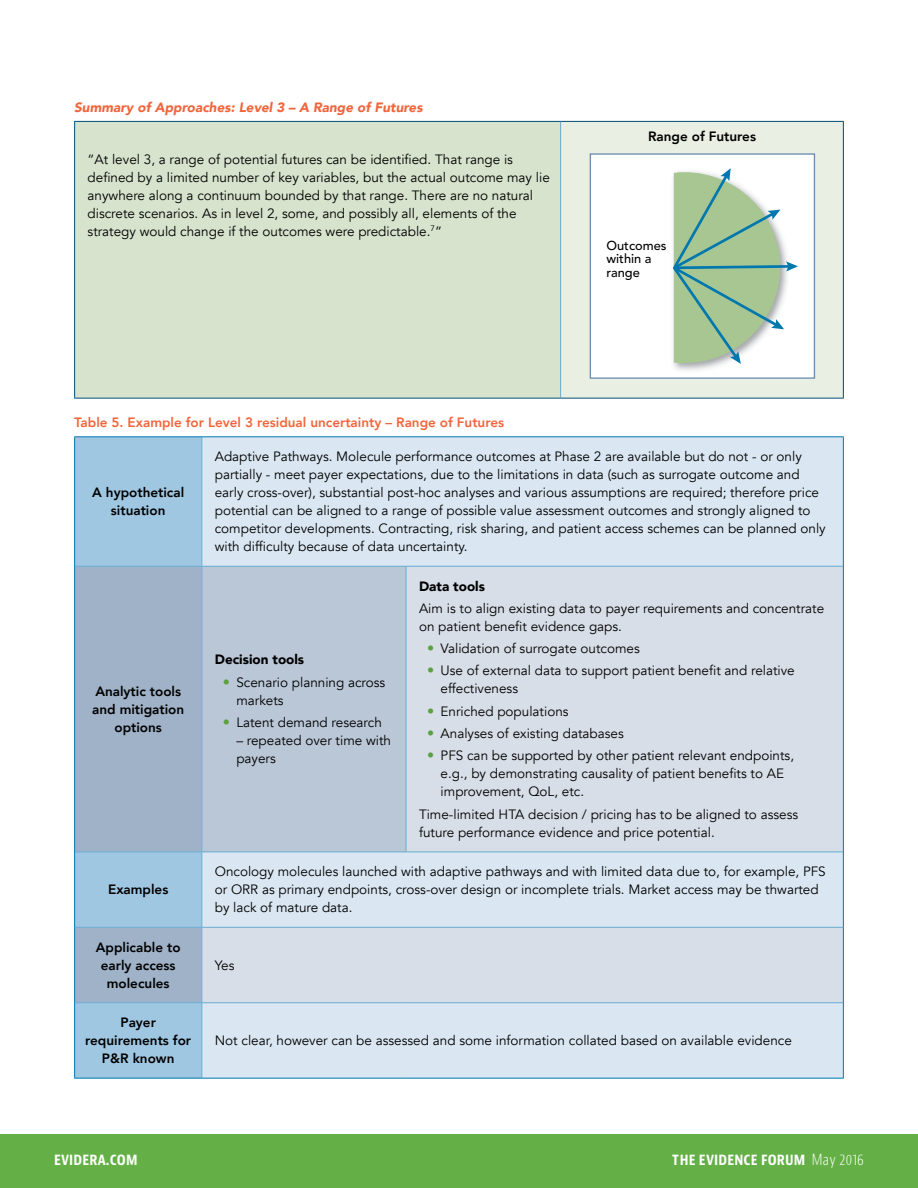
<style>
.page{position:relative;width:918px;height:1188px;background:#fff}
.page>*{position:absolute;margin:0;border:0;box-sizing:border-box;transform-origin:0 0}
.t1{font:700 condensed 15px "Bernino Sans";letter-spacing:.01em;color:#fff}
.t2{font:13.5px/18px "Avenir";color:#000}
.t3{font:800 13.5px/18px "Avenir";color:#000;text-align:center}
.t4{font:800 13.5px "Avenir";color:#f2653c}
.t5{font:italic 900 13.5px "Avenir";color:#f2653c}
.t6{font:900 13.5px "Avenir";color:#000}
.t7{font:500 12.9px/13.5px "Avenir";color:#000}
.s1{font-size:14.25px;color:#5aa13f}
.s2{font-weight:300}
</style>
<div class="page">
<div style="left:0;top:1134px;width:918px;height:54px;background:#64b046"></div>
<div style="left:75px;top:121px;width:486px;height:277px;background:#d7e3cd"></div>
<div style="left:561px;top:121px;width:282px;height:277px;background:#e9efe3"></div>
<hr style="left:560px;top:122px;width:1px;height:276px;background:#67abd1">
<hr style="left:74px;top:121px;width:487px;height:1px;background:#004d77">
<hr style="left:74px;top:122px;width:1px;height:276px;background:#004d77">
<hr style="left:561px;top:121px;width:283px;height:1px;background:#004d77">
<hr style="left:843px;top:122px;width:1px;height:276px;background:#004d77">
<hr style="left:74px;top:398px;width:487px;height:1px;background:#004d77">
<hr style="left:561px;top:398px;width:283px;height:1px;background:#004d77">
<div style="left:75px;top:437px;width:126px;height:641px;background:#a0c7e1"></div>
<div style="left:202px;top:437px;width:641px;height:641px;background:#dae7f2"></div>
<svg style="left:75px;top:567px;width:126px;height:435px;background:#9eb5cc"></svg>
<svg style="left:202px;top:567px;width:641px;height:435px;background:#d1dae5"></svg>
<hr style="left:201px;top:437px;width:1px;height:129px;background:#67abd1">
<hr style="left:75px;top:566px;width:127px;height:1px;background:#67abd1">
<hr style="left:202px;top:566px;width:204px;height:1px;background:#67abd1">
<hr style="left:201px;top:567px;width:1px;height:285px;background:#67abd1">
<hr style="left:406px;top:566px;width:437px;height:1px;background:#67abd1">
<hr style="left:406px;top:567px;width:1px;height:285px;background:#67abd1">
<hr style="left:75px;top:852px;width:127px;height:1px;background:#67abd1">
<hr style="left:202px;top:852px;width:204px;height:1px;background:#67abd1">
<hr style="left:201px;top:852px;width:1px;height:75px;background:#67abd1">
<hr style="left:406px;top:852px;width:437px;height:1px;background:#67abd1">
<hr style="left:75px;top:927px;width:127px;height:1px;background:#67abd1">
<hr style="left:202px;top:927px;width:204px;height:1px;background:#67abd1">
<hr style="left:201px;top:928px;width:1px;height:74px;background:#67abd1">
<hr style="left:406px;top:927px;width:437px;height:1px;background:#67abd1">
<hr style="left:75px;top:1002px;width:127px;height:1px;background:#67abd1">
<hr style="left:202px;top:1002px;width:204px;height:1px;background:#67abd1">
<hr style="left:201px;top:1003px;width:1px;height:75px;background:#67abd1">
<hr style="left:406px;top:1002px;width:437px;height:1px;background:#67abd1">
<hr style="left:74px;top:436px;width:128px;height:1px;background:#0078ae">
<hr style="left:74px;top:437px;width:1px;height:129px;background:#0078ae">
<hr style="left:202px;top:436px;width:204px;height:1px;background:#0078ae">
<hr style="left:406px;top:436px;width:438px;height:1px;background:#0078ae">
<hr style="left:843px;top:437px;width:1px;height:129px;background:#0078ae">
<hr style="left:74px;top:566px;width:1px;height:286px;background:#0078ae">
<hr style="left:843px;top:566px;width:1px;height:286px;background:#0078ae">
<hr style="left:74px;top:852px;width:1px;height:75px;background:#0078ae">
<hr style="left:843px;top:852px;width:1px;height:75px;background:#0078ae">
<hr style="left:74px;top:927px;width:1px;height:76px;background:#0078ae">
<hr style="left:843px;top:927px;width:1px;height:76px;background:#0078ae">
<hr style="left:74px;top:1003px;width:1px;height:75px;background:#0078ae">
<hr style="left:843px;top:1003px;width:1px;height:75px;background:#0078ae">
<hr style="left:74px;top:1078px;width:128px;height:1px;background:#0078ae">
<hr style="left:202px;top:1078px;width:204px;height:1px;background:#0078ae">
<hr style="left:406px;top:1078px;width:438px;height:1px;background:#0078ae">
<div style="left:590px;top:154px;width:224px;height:224px;background:#fff"></div>
<div style="left:590px;top:153px;width:225px;height:226px;border:1px solid #6d8ead"></div>
<svg style="left:671px;top:168px;width:127px;height:196px"></svg>
<p class="t5" style="left:74px;top:96px;width:350px">Summary of Approaches: Level 3 – A Range of Futures</p>
<p class="t2" style="left:88px;top:150px;width:464px">“At level 3, a range of potential futures can be identified. That range is defined by a limited number of key variables, but the actual outcome may lie anywhere along a continuum bounded by that range. There are no natural discrete scenarios. As in level 2, some, and possibly all, elements of the strategy would change if the outcomes were predictable.<sup>7</sup>”</p>
<p class="t4" style="left:74px;top:412px;width:431px">Table 5. Example for Level 3 residual uncertainty – Range of Futures</p>
<p class="t3" style="left:648px;top:128px;width:109px">Range of Futures</p>
<p class="t7" style="left:606px;top:238px;width:62px">Outcomes within a range</p>
<p class="t3" style="left:92px;top:483px;width:94px">A hypothetical situation</p>
<p class="t3" style="left:92px;top:682px;width:94px">Analytic tools and mitigation options</p>
<p class="t3" style="left:108px;top:880px;width:62px">Examples</p>
<p class="t3" style="left:96px;top:938px;width:86px">Applicable to early access molecules</p>
<p class="t3" style="left:85px;top:1013px;width:108px">Payer requirements for<br>P&amp;R known</p>
<p class="t2" style="left:215px;top:448px;width:613px">Adaptive Pathways. Molecule performance outcomes at Phase 2 are available but do not - or only partially - meet payer expectations, due to the limitations in data (such as surrogate outcome and early cross-over), substantial post-hoc analyses and various assumptions are required; therefore price potential can be aligned to a range of possible value assessment outcomes and strongly aligned to competitor developments. Contracting, risk sharing, and patient access schemes can be planned only with difficulty because of data uncertainty.</p>
<p class="t6" style="left:215px;top:648px;width:91px">Decision tools</p>
<p class="t2" style="left:236px;top:673px;width:151px;text-indent:-14px"><span class="s1">•</span> Scenario planning across markets</p>
<p class="t2" style="left:223px;top:714px;width:161px"><span class="s1">•</span> Latent demand research</p>
<p class="t2" style="left:236px;top:732px;width:156px">– repeated over time with payers</p>
<p class="t6" style="left:419px;top:574px;width:67px">Data tools</p>
<p class="t2" style="left:419px;top:599px;width:407px">Aim is to align existing data to payer requirements and concentrate on patient benefit evidence gaps.</p>
<p class="t2" style="left:427px;top:640px;width:214px"><span class="s1">•</span> Validation of surrogate outcomes</p>
<p class="t2" style="left:441px;top:662px;width:356px;text-indent:-14px"><span class="s1">•</span> Use of external data to support patient benefit and relative effectiveness</p>
<p class="t2" style="left:427px;top:702px;width:143px"><span class="s1">•</span> Enriched populations</p>
<p class="t2" style="left:427px;top:725px;width:198px"><span class="s1">•</span> Analyses of existing databases</p>
<p class="t2" style="left:441px;top:747px;width:355px;text-indent:-14px"><span class="s1">•</span> PFS can be supported by other patient relevant endpoints, e.g., by demonstrating causality of patient benefits to AE improvement, QoL, etc.</p>
<p class="t2" style="left:419px;top:805px;width:381px">Time-limited HTA decision / pricing has to be aligned to assess future performance evidence and price potential.</p>
<p class="t2" style="left:215px;top:863px;width:613px">Oncology molecules launched with adaptive pathways and with limited data due to, for example, PFS or ORR as primary endpoints, cross-over design or incomplete trials. Market access may be thwarted by lack of mature data.</p>
<p class="t2" style="left:215px;top:956px;width:21px">Yes</p>
<p class="t2" style="left:215px;top:1032px;width:579px">Not clear, however can be assessed and some information collated based on available evidence</p>
<p class="t1" style="left:54px;top:1150px;width:85px">EVIDERA.COM</p>
<p class="t1" style="left:672px;top:1150px;width:193px">THE EVIDENCE FORUM <span class="s2">May 2016</span></p>
</div>
